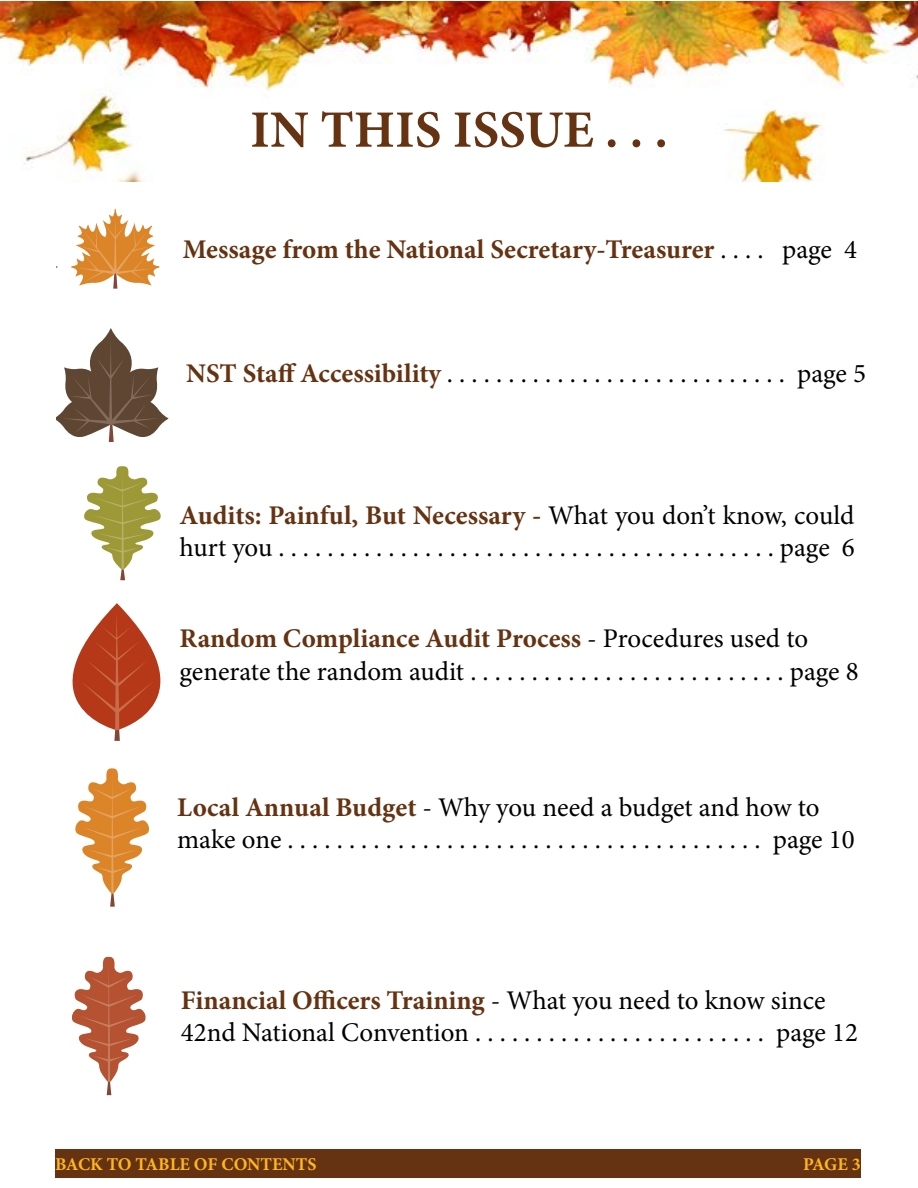
<style>
.page{position:relative;width:918px;height:1188px;background:#fff}
.page>*{position:absolute;margin:0;border:0;box-sizing:border-box;transform-origin:0 0}
.t1{font:700 52.5px "Minion Pro";color:#663312}
.t2{font:27px/32.4px "Minion Pro";letter-spacing:-.005em;color:#000}
.t3{font:700 27px "Minion Pro";color:#663312}
.t4{font:700 18px "Minion Pro";color:#ffb71e}
.s1{font-weight:400;color:#000}
.s2{font-weight:700;color:#663312}
</style>
<div class="page">
<img style="left:0;top:1px;width:918px;height:180px">
<div style="left:55px;top:1149px;width:410px;height:28px;background:#663312"></div>
<div style="left:459px;top:1149px;width:402px;height:28px;background:#663312"></div>
<svg style="left:56px;top:328px;width:112px;height:114px"></svg>
<svg style="left:72px;top:603px;width:89px;height:138px"></svg>
<svg style="left:75px;top:768px;width:74px;height:139px"></svg>
<svg style="left:71px;top:209px;width:89px;height:80px"></svg>
<svg style="left:72px;top:956px;width:74px;height:139px"></svg>
<svg style="left:84px;top:466px;width:77px;height:114px"></svg>
<h1 class="t1" style="left:250px;top:93px;width:419px">IN THIS ISSUE . . .</h1>
<p class="t3" style="left:183px;top:231px;width:676px">Message from the National Secretary-Treasurer <span class="s1">. . . . page 4</span></p>
<p class="t2" style="left:186px;top:357px;width:681px"><span class="s2">NST Staff Accessibility</span> . . . . . . . . . . . . . . . . . . . . . . . . . . . . page 5</p>
<p class="t2" style="left:180px;top:499px;width:677px"><span class="s2">Audits: Painful, But Necessary -</span> What you don’t know, could hurt you . . . . . . . . . . . . . . . . . . . . . . . . . . . . . . . . . . . . . . . . . page 6</p>
<p class="t2" style="left:180px;top:622px;width:681px"><span class="s2">Random Compliance Audit Process</span> - Procedures used to generate the random audit . . . . . . . . . . . . . . . . . . . . . . . . . . page 8</p>
<p class="t2" style="left:177px;top:791px;width:679px"><span class="s2">Local Annual Budget</span> - Why you need a budget and how to make one . . . . . . . . . . . . . . . . . . . . . . . . . . . . . . . . . . . . . . . page 10</p>
<p class="t2" style="left:181px;top:984px;width:679px"><span class="s2">Financial Officers Training</span> - What you need to know since<br>42nd National Convention . . . . . . . . . . . . . . . . . . . . . . . . page 12</p>
<p class="t4" style="left:55px;top:1151px;width:263px">BACK TO TABLE OF CONTENTS</p>
<p class="t4" style="left:803px;top:1151px;width:59px">PAGE 3</p>
</div>
